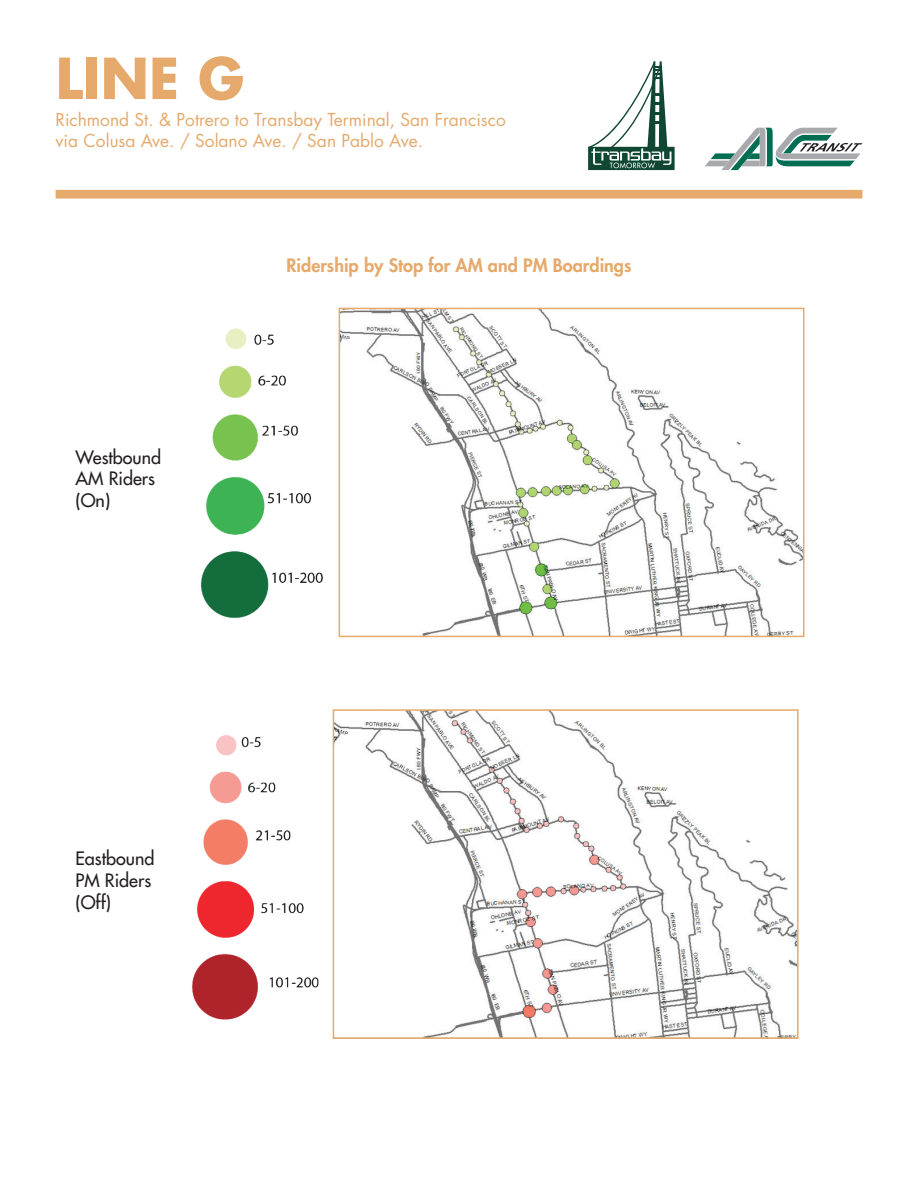
<style>
.page{position:relative;width:918px;height:1188px;background:#fff}
.page>*{position:absolute;margin:0;border:0;box-sizing:border-box;transform-origin:0 0}
.t1{font:700 54.9px "Futura Std";color:#e6a96c}
.t2{font:500 18px/21.6px "Futura Std";color:#231f20}
.t3{font:800 18px "Futura Std";color:#e6a96c}
.t4{font:17.4px/20.9px "Futura Std";color:#e6a96c}
</style>
<div class="page">
<img style="left:342px;top:311px;width:460px;height:323px">
<div style="left:339px;top:308px;width:466px;height:329px;border:2px solid #e6a96c"></div>
<img style="left:201px;top:328px;width:122px;height:290px">
<img style="left:336px;top:712px;width:460px;height:324px">
<div style="left:333px;top:709px;width:466px;height:330px;border:2px solid #e6a96c"></div>
<img style="left:192px;top:735px;width:127px;height:285px">
<div style="left:56px;top:190px;width:806px;height:9px;background:#e6a96c"></div>
<svg style="left:705px;top:127px;width:157px;height:43px"></svg>
<svg style="left:588px;top:61px;width:87px;height:109px"></svg>
<h1 class="t1" style="left:56px;top:42px;width:190px">LINE G</h1>
<p class="t4" style="left:56px;top:110px;width:452px">Richmond St. &amp; Potrero to Transbay Terminal, San Francisco via Colusa Ave. / Solano Ave. / San Pablo Ave.</p>
<p class="t2" style="left:75px;top:446px;width:87px">Westbound<br>AM Riders (On)</p>
<p class="t3" style="left:287px;top:254px;width:346px">Ridership by Stop for AM and PM Boardings</p>
<p class="t2" style="left:75px;top:848px;width:80px">Eastbound<br>PM Riders (Off)</p>
</div>
